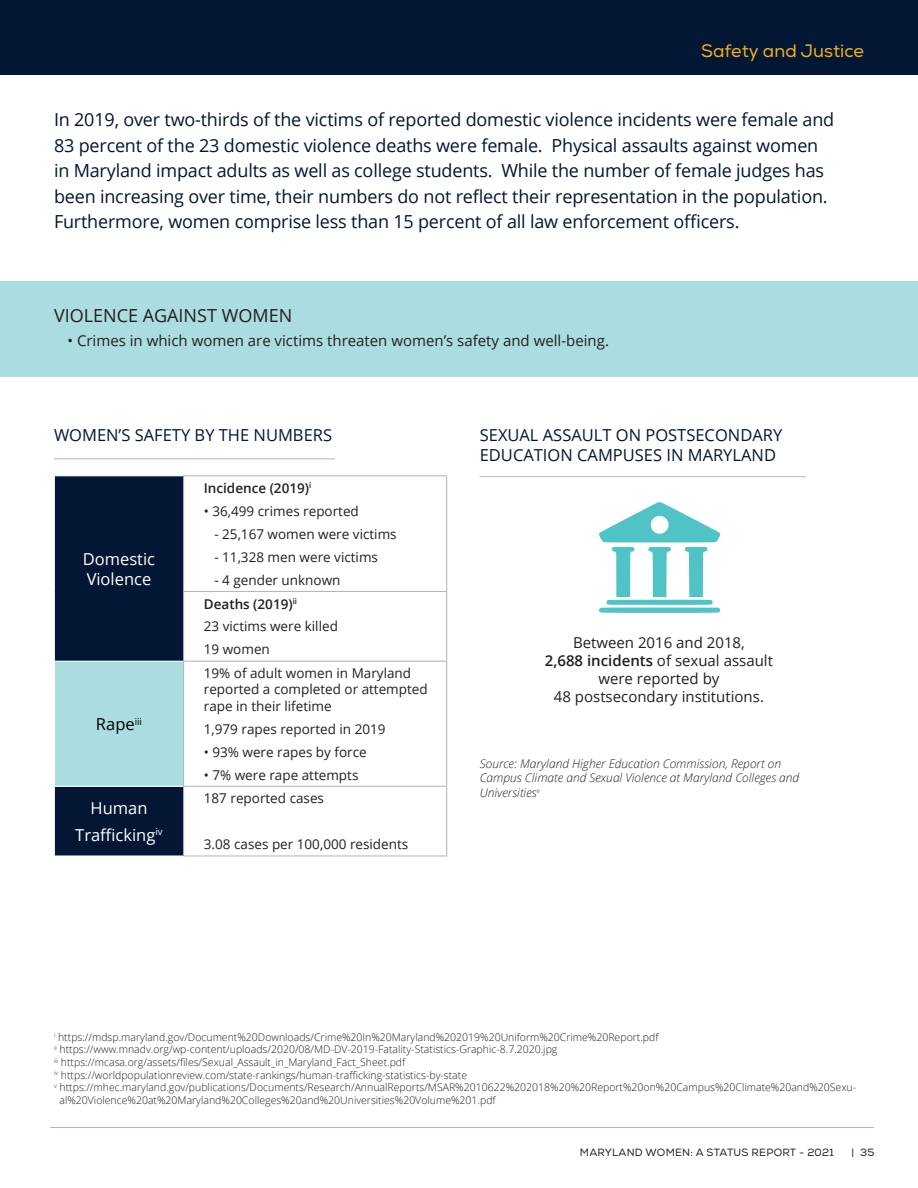
<style>
.page{position:relative;width:918px;height:1188px;background:#fff}
.page>*{position:absolute;margin:0;border:0;box-sizing:border-box;transform-origin:0 0}
.t1{font:18px/25.5px "Open Sans";letter-spacing:-.01em;color:#031634}
.t2{font:18px "Open Sans";color:#231f20}
.BODY_TEXT{font:18px "Nexa";color:#f3b31a}
.t3{font:16.5px/19.8px "Open Sans";color:#031634}
.t4{font:16.5px/19.8px "Open Sans";color:#fff}
.t5{font:16.5px "Open Sans";color:#000}
.t6{font:15px/18px "Open Sans";color:#231f20;text-align:center}
.t7{font:13.5px/16.2px "Open Sans";color:#231f20}
.t8{font:600 13.5px "Open Sans";color:#231f20}
.t9{font:italic 300 12px/14.4px "Open Sans";color:#231f20}
.t10{font:300 10.5px/12.6px "Open Sans";color:#231f20}
.t11{font:10.5px "Nexa";letter-spacing:.02em;color:#231f20}
.s1{font-weight:600}
</style>
<div class="page">
<hr style="left:50px;top:1127px;width:824px;height:1px;background:#b2b3b7">
<div style="left:0;top:282px;width:918px;height:95px;background:#abdde0"></div>
<div style="left:0;top:0;width:918px;height:75px;background:#031634"></div>
<hr style="left:54px;top:458px;width:281px;height:1px;background:#b2b3b7">
<div style="left:55px;top:476px;width:128px;height:380px;background:#031634"></div>
<div style="left:54px;top:661px;width:130px;height:125px;background:#abdde0"></div>
<hr style="left:54px;top:661px;width:129px;height:1px;background:#fff">
<hr style="left:54px;top:662px;width:1px;height:124px;background:#fff">
<hr style="left:54px;top:786px;width:129px;height:1px;background:#fff">
<hr style="left:183px;top:475px;width:264px;height:1px;background:#b2b3b7">
<hr style="left:183px;top:476px;width:1px;height:115px;background:#b2b3b7">
<hr style="left:446px;top:476px;width:1px;height:115px;background:#b2b3b7">
<hr style="left:183px;top:591px;width:264px;height:1px;background:#b2b3b7">
<hr style="left:183px;top:592px;width:1px;height:69px;background:#b2b3b7">
<hr style="left:446px;top:592px;width:1px;height:69px;background:#b2b3b7">
<hr style="left:183px;top:661px;width:264px;height:1px;background:#b2b3b7">
<hr style="left:183px;top:662px;width:1px;height:124px;background:#b2b3b7">
<hr style="left:446px;top:662px;width:1px;height:124px;background:#b2b3b7">
<hr style="left:183px;top:786px;width:264px;height:1px;background:#b2b3b7">
<hr style="left:183px;top:787px;width:1px;height:69px;background:#b2b3b7">
<hr style="left:446px;top:787px;width:1px;height:69px;background:#b2b3b7">
<hr style="left:183px;top:856px;width:264px;height:1px;background:#b2b3b7">
<hr style="left:480px;top:476px;width:326px;height:1px;background:#b2b3b7">
<svg style="left:599px;top:502px;width:121px;height:111px"></svg>
<p class="BODY_TEXT" style="left:701px;top:40px;width:164px">Safety and Justice</p>
<p class="t1" style="left:54px;top:106px;width:782px">In 2019, over two-thirds of the victims of reported domestic violence incidents were female and 83 percent of the 23 domestic violence deaths were female. Physical assaults against women in Maryland impact adults as well as college students. While the number of female judges has been increasing over time, their numbers do not reflect their representation in the population.<br>Furthermore, women comprise less than 15 percent of all law enforcement officers.</p>
<p class="t2" style="left:54px;top:303px;width:240px">VIOLENCE AGAINST WOMEN</p>
<p class="t6" style="left:68px;top:331px;width:543px">• Crimes in which women are victims threaten women’s safety and well-being.</p>
<p class="t3" style="left:54px;top:425px;width:280px">WOMEN’S SAFETY BY THE NUMBERS</p>
<p class="t4" style="left:83px;top:549px;width:74px">Domestic<br>Violence</p>
<p class="t5" style="left:96px;top:713px;width:48px">Rape<sup>iii</sup></p>
<p class="t4" style="left:91px;top:798px;width:58px">Human</p>
<p class="t4" style="left:75px;top:824px;width:89px">Trafficking<sup>iv</sup></p>
<p class="t8" style="left:204px;top:479px;width:109px">Incidence (2019)<sup>i</sup></p>
<p class="t7" style="left:204px;top:502px;width:157px">• 36,499 crimes reported</p>
<p class="t7" style="left:214px;top:525px;width:184px">- 25,167 women were victims</p>
<p class="t7" style="left:214px;top:548px;width:165px">- 11,328 men were victims</p>
<p class="t7" style="left:214px;top:571px;width:128px">- 4 gender unknown</p>
<p class="t8" style="left:204px;top:594px;width:95px">Deaths (2019)<sup>ii</sup></p>
<p class="t7" style="left:204px;top:618px;width:136px">23 victims were killed</p>
<p class="t7" style="left:204px;top:641px;width:68px">19 women</p>
<p class="t7" style="left:204px;top:665px;width:225px">19% of adult women in Maryland reported a completed or attempted rape in their lifetime</p>
<p class="t7" style="left:204px;top:720px;width:183px">1,979 rapes reported in 2019</p>
<p class="t7" style="left:204px;top:743px;width:164px">• 93% were rapes by force</p>
<p class="t7" style="left:204px;top:766px;width:156px">• 7% were rape attempts</p>
<p class="t7" style="left:204px;top:790px;width:122px">187 reported cases</p>
<p class="t7" style="left:204px;top:836px;width:206px">3.08 cases per 100,000 residents</p>
<p class="t3" style="left:480px;top:425px;width:304px">SEXUAL ASSAULT ON POSTSECONDARY<br>EDUCATION CAMPUSES IN MARYLAND</p>
<p class="t6" style="left:545px;top:633px;width:230px">Between 2016 and 2018,<br><span class="s1">2,688 incidents</span> of sexual assault were reported by<br>48 postsecondary institutions.</p>
<p class="t9" style="left:480px;top:756px;width:321px">Source: Maryland Higher Education Commission, Report on<br>Campus Climate and Sexual Violence at Maryland Colleges and<br>Universities<sup>v</sup></p>
<p class="t10" style="left:54px;top:1030px;width:606px"><sup>i</sup> https://mdsp.maryland.gov/Document%20Downloads/Crime%20In%20Maryland%202019%20Uniform%20Crime%20Report.pdf</p>
<p class="t10" style="left:54px;top:1043px;width:505px"><sup>ii</sup> https://www.mnadv.org/wp-content/uploads/2020/08/MD-DV-2019-Fatality-Statistics-Graphic-8.7.2020.jpg</p>
<p class="t10" style="left:54px;top:1056px;width:353px"><sup>iii</sup> https://mcasa.org/assets/files/Sexual_Assault_in_Maryland_Fact_Sheet.pdf</p>
<p class="t10" style="left:54px;top:1068px;width:415px"><sup>iv</sup> https://worldpopulationreview.com/state-rankings/human-trafficking-statistics-by-state</p>
<p class="t10" style="left:60px;top:1081px;width:798px;text-indent:-6px"><sup>v</sup> https://mhec.maryland.gov/publications/Documents/Research/AnnualReports/MSAR%2010622%202018%20%20Report%20on%20Campus%20Climate%20and%20Sexu&shy;al%20Violence%20at%20Maryland%20Colleges%20and%20Universities%20Volume%201.pdf</p>
<p class="t11" style="left:580px;top:1146px;width:255px">MARYLAND WOMEN: A STATUS REPORT - 2021</p>
<p class="t11" style="left:851px;top:1146px;width:24px">| 35</p>
</div>
